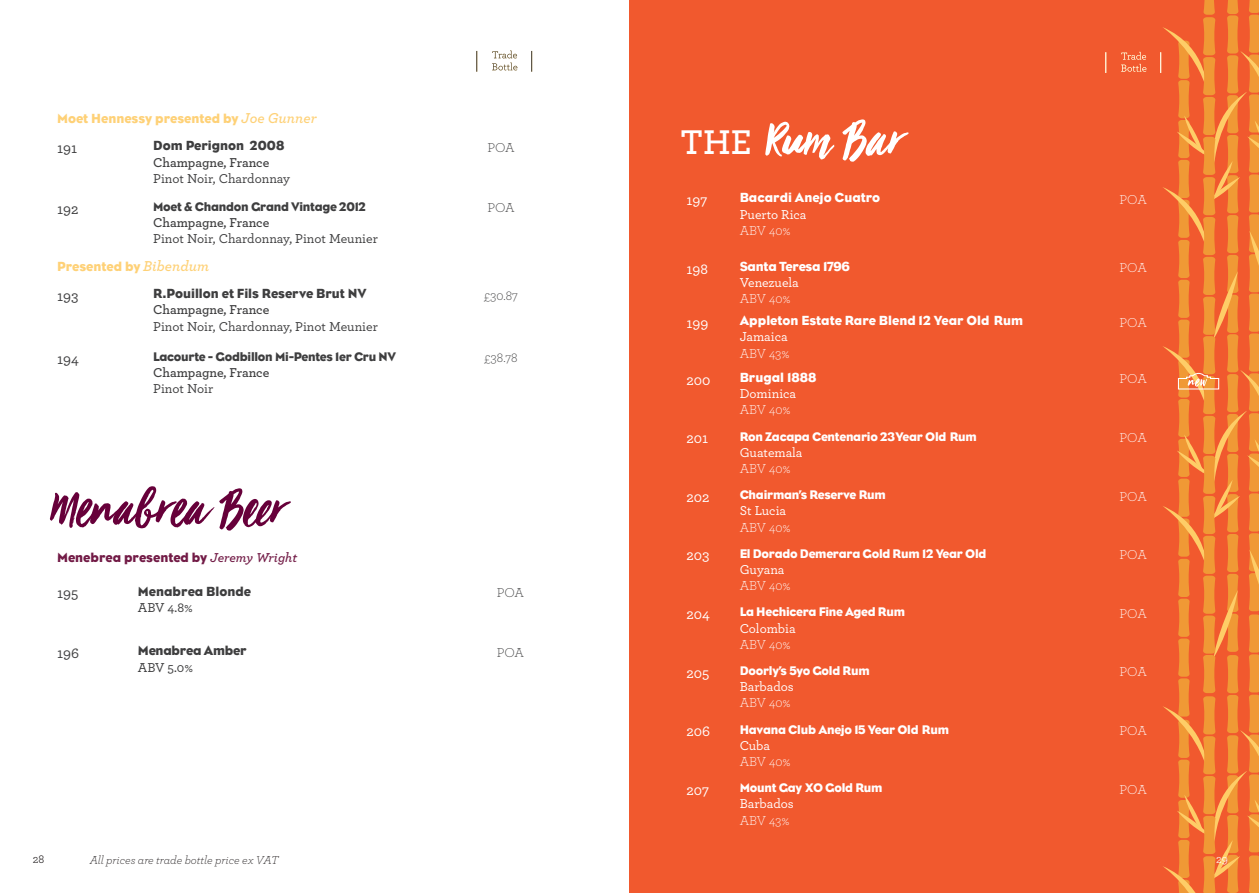
<style>
.page{position:relative;width:1259px;height:893px;background:#fff}
.page>*{position:absolute;margin:0;border:0;box-sizing:border-box;transform-origin:0 0}
.t1{font:57px "Viva Beautiful Pro";color:#67003a}
.t2{font:57px "Viva Beautiful Pro";letter-spacing:-.01em;color:#fff}
.t3{font:500 15px "Archer";color:#fff}
.t4{font:500 15px "Archer";color:#3e3e3f}
.t5{font:500 13.5px "Archer";color:#3e3e3f}
.t6{font:300 13.5px "Archer";color:#fff}
.t7{font:500 13.5px "Archer";color:#fff}
.t8{font:600 13.5px "Archer";letter-spacing:-.01em;color:#3e3e3f}
.t9{font:13.5px "Eagle";color:#fff}
.t10{font:13.5px "Eagle";color:#3e3e3f}
.t11{font:13.5px "Eagle";color:#fed177}
.t12{font:13.5px "Eagle";color:#721b46}
.t13{font:300 13.5px "Archer";color:#3e3e3f}
.t14{font:13.5px "Eagle";letter-spacing:-.02em;color:#fff}
.t15{font:13.5px "Eagle";letter-spacing:-.02em;color:#3e3e3f}
.t16{font:12.75px "Eagle";letter-spacing:-.02em;color:#fff}
.t17{font:12.75px "Eagle";letter-spacing:-.02em;color:#3e3e3f}
.t18{font:italic 300 12px "Archer";color:#231f20}
.t19{font:12px "Archer";color:#231f20}
.t20{font:12px "Archer";color:#fff}
.s1{font-family:"Archer";font-weight:600;font-style:italic;font-size:15px}
.s2{font-family:"Archer";font-weight:600;font-style:italic}
.s3{font-family:"Archer";font-weight:600;font-size:36px}
</style>
<div class="page">
<div style="left:629px;top:0;width:630px;height:893px;background:#f1592e"></div>
<svg style="left:476px;top:51px;width:1px;height:21px"></svg>
<svg style="left:531px;top:51px;width:1px;height:21px"></svg>
<svg style="left:492px;top:51px;width:25px;height:19px"></svg>
<svg style="left:1105px;top:52px;width:1px;height:21px"></svg>
<svg style="left:1121px;top:52px;width:25px;height:20px"></svg>
<svg style="left:1160px;top:0;width:99px;height:893px"></svg>
<p class="t11" style="left:57px;top:111px;width:261px">Moet Hennessy presented by <span class="s1">Joe Gunner</span></p>
<p class="t4" style="left:57px;top:137px;width:22px">191</p>
<p class="t10" style="left:153px;top:138px;width:133px">Dom Perignon 2008</p>
<p class="t8" style="left:153px;top:152px;width:118px">Champagne, France</p>
<p class="t5" style="left:153px;top:169px;width:138px">Pinot Noir, Chardonnay</p>
<p class="t4" style="left:57px;top:198px;width:23px">192</p>
<p class="t17" style="left:153px;top:199px;width:214px">Moet &amp; Chandon Grand Vintage 2012</p>
<p class="t8" style="left:153px;top:213px;width:118px">Champagne, France</p>
<p class="t5" style="left:153px;top:229px;width:226px">Pinot Noir, Chardonnay, Pinot Meunier</p>
<p class="t11" style="left:57px;top:259px;width:154px">Presented by <span class="s1">Bibendum</span></p>
<p class="t4" style="left:57px;top:285px;width:23px">193</p>
<p class="t10" style="left:153px;top:286px;width:215px">R.Pouillon et Fils Reserve Brut NV</p>
<p class="t8" style="left:153px;top:300px;width:118px">Champagne, France</p>
<p class="t5" style="left:153px;top:316px;width:226px">Pinot Noir, Chardonnay, Pinot Meunier</p>
<p class="t4" style="left:57px;top:348px;width:23px">194</p>
<p class="t17" style="left:153px;top:349px;width:244px">Lacourte - Godbillon Mi-Pentes 1er Cru NV</p>
<p class="t8" style="left:153px;top:362px;width:118px">Champagne, France</p>
<p class="t5" style="left:153px;top:379px;width:62px">Pinot Noir</p>
<h1 class="t1" style="left:51px;top:470px;width:235px">Menabrea Beer</h1>
<p class="t12" style="left:57px;top:550px;width:242px">Menebrea presented by <span class="s2">Jeremy Wright</span></p>
<p class="t4" style="left:57px;top:583px;width:23px">195</p>
<p class="t10" style="left:138px;top:583px;width:115px">Menabrea Blonde</p>
<p class="t5" style="left:138px;top:598px;width:56px">ABV 4.8%</p>
<p class="t4" style="left:57px;top:642px;width:23px">196</p>
<p class="t15" style="left:138px;top:643px;width:110px">Menabrea Amber</p>
<p class="t5" style="left:138px;top:657px;width:57px">ABV 5.0%</p>
<p class="t13" style="left:487px;top:138px;width:29px">POA</p>
<p class="t13" style="left:487px;top:199px;width:29px">POA</p>
<p class="t13" style="left:484px;top:286px;width:35px">£30.87</p>
<p class="t13" style="left:484px;top:349px;width:35px">£38.78</p>
<p class="t13" style="left:497px;top:584px;width:29px">POA</p>
<p class="t13" style="left:497px;top:643px;width:29px">POA</p>
<h1 class="t2" style="left:680px;top:101px;width:223px"><span class="s3">THE</span> Rum Bar</h1>
<p class="t3" style="left:686px;top:189px;width:22px">197</p>
<p class="t9" style="left:739px;top:190px;width:142px">Bacardi Anejo Cuatro</p>
<p class="t7" style="left:739px;top:204px;width:68px">Puerto Rica</p>
<p class="t6" style="left:739px;top:222px;width:52px">ABV 40%</p>
<p class="t3" style="left:686px;top:258px;width:23px">198</p>
<p class="t14" style="left:739px;top:259px;width:112px">Santa Teresa 1796</p>
<p class="t7" style="left:739px;top:273px;width:61px">Venezuela</p>
<p class="t6" style="left:739px;top:290px;width:52px">ABV 40%</p>
<p class="t3" style="left:686px;top:312px;width:23px">199</p>
<p class="t9" style="left:739px;top:313px;width:285px">Appleton Estate Rare Blend 12 Year Old Rum</p>
<p class="t7" style="left:739px;top:327px;width:49px">Jamaica</p>
<p class="t6" style="left:739px;top:344px;width:52px">ABV 43%</p>
<p class="t3" style="left:686px;top:369px;width:26px">200</p>
<p class="t9" style="left:739px;top:370px;width:78px">Brugal 1888</p>
<p class="t7" style="left:739px;top:384px;width:58px">Dominica</p>
<p class="t6" style="left:739px;top:401px;width:52px">ABV 40%</p>
<p class="t3" style="left:686px;top:427px;width:23px">201</p>
<p class="t16" style="left:739px;top:429px;width:239px">Ron Zacapa Centenario 23 Year Old Rum</p>
<p class="t7" style="left:739px;top:443px;width:64px">Guatemala</p>
<p class="t6" style="left:739px;top:460px;width:52px">ABV 40%</p>
<p class="t3" style="left:686px;top:486px;width:25px">202</p>
<p class="t16" style="left:739px;top:488px;width:148px">Chairman’s Reserve Rum</p>
<p class="t7" style="left:739px;top:501px;width:48px">St Lucia</p>
<p class="t6" style="left:739px;top:518px;width:52px">ABV 40%</p>
<p class="t3" style="left:686px;top:545px;width:24px">203</p>
<p class="t16" style="left:739px;top:546px;width:248px">El Dorado Demerara Gold Rum 12 Year Old</p>
<p class="t7" style="left:739px;top:560px;width:46px">Guyana</p>
<p class="t6" style="left:739px;top:577px;width:52px">ABV 40%</p>
<p class="t3" style="left:686px;top:603px;width:25px">204</p>
<p class="t16" style="left:739px;top:605px;width:167px">La Hechicera Fine Aged Rum</p>
<p class="t7" style="left:739px;top:618px;width:57px">Colombia</p>
<p class="t6" style="left:739px;top:636px;width:52px">ABV 40%</p>
<p class="t3" style="left:686px;top:662px;width:25px">205</p>
<p class="t16" style="left:739px;top:663px;width:132px">Doorly’s 5yo Gold Rum</p>
<p class="t7" style="left:739px;top:677px;width:56px">Barbados</p>
<p class="t6" style="left:739px;top:694px;width:52px">ABV 40%</p>
<p class="t3" style="left:686px;top:720px;width:25px">206</p>
<p class="t16" style="left:739px;top:722px;width:211px">Havana Club Anejo 15 Year Old Rum</p>
<p class="t7" style="left:739px;top:736px;width:32px">Cuba</p>
<p class="t6" style="left:739px;top:753px;width:52px">ABV 40%</p>
<p class="t3" style="left:686px;top:779px;width:24px">207</p>
<p class="t16" style="left:739px;top:781px;width:144px">Mount Gay XO Gold Rum</p>
<p class="t7" style="left:739px;top:794px;width:56px">Barbados</p>
<p class="t6" style="left:739px;top:811px;width:52px">ABV 43%</p>
<p class="t6" style="left:1119px;top:191px;width:29px">POA</p>
<p class="t6" style="left:1119px;top:259px;width:29px">POA</p>
<p class="t6" style="left:1119px;top:313px;width:29px">POA</p>
<p class="t6" style="left:1119px;top:370px;width:29px">POA</p>
<p class="t6" style="left:1119px;top:429px;width:29px">POA</p>
<p class="t6" style="left:1119px;top:487px;width:29px">POA</p>
<p class="t6" style="left:1119px;top:546px;width:29px">POA</p>
<p class="t6" style="left:1119px;top:604px;width:29px">POA</p>
<p class="t6" style="left:1119px;top:663px;width:29px">POA</p>
<p class="t6" style="left:1119px;top:722px;width:29px">POA</p>
<p class="t6" style="left:1119px;top:780px;width:29px">POA</p>
<p class="t19" style="left:33px;top:851px;width:13px">28</p>
<p class="t18" style="left:90px;top:852px;width:190px">All prices are trade bottle price ex VAT</p>
<p class="t20" style="left:1216px;top:851px;width:13px">29</p>
</div>
